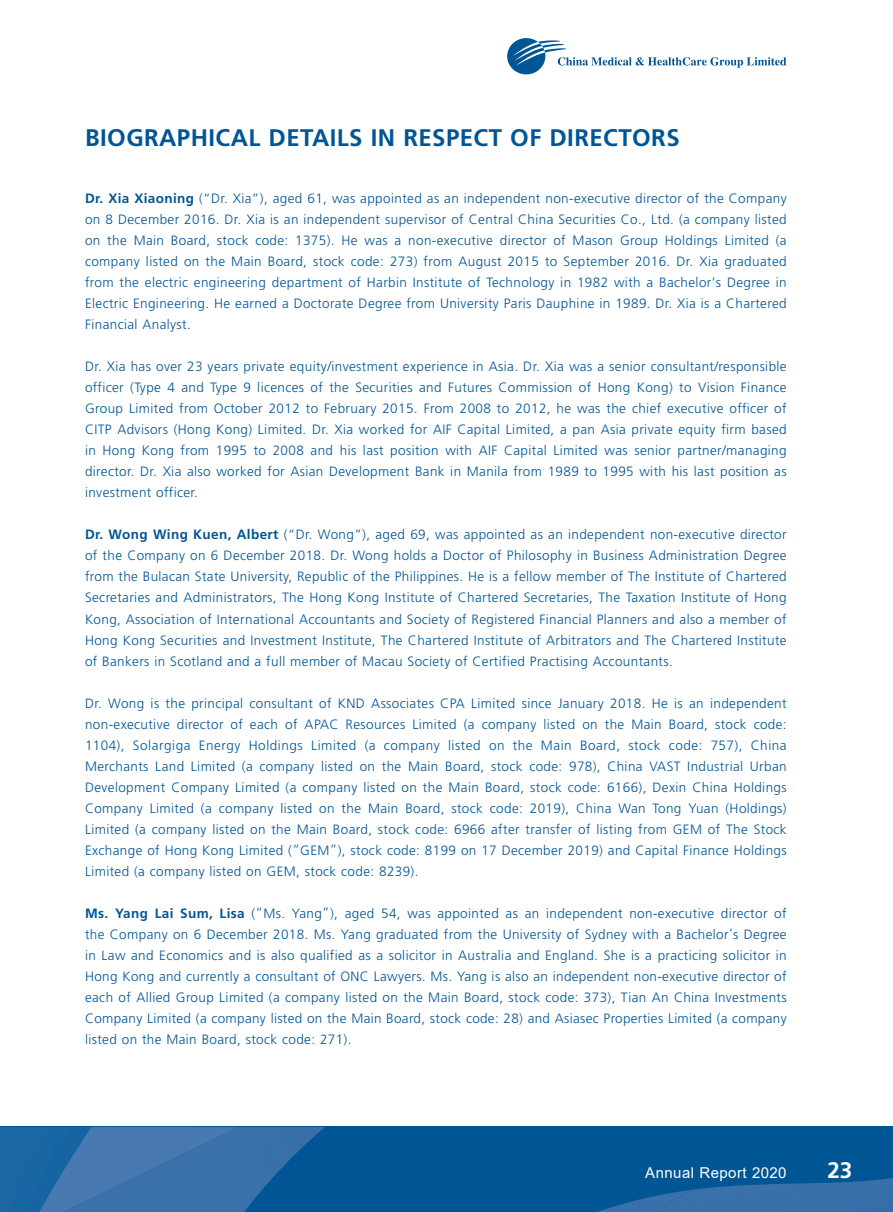
<style>
.page{position:relative;width:893px;height:1212px;background:#fff}
.page>*{position:absolute;margin:0;border:0;box-sizing:border-box;transform-origin:0 0}
.t1{font:700 24px "Frutiger LT Std";letter-spacing:.02em;color:#005595}
.t2{font:700 22.5px "Frutiger LT Std";color:#fff}
.t3{font:15px "Arial";letter-spacing:.03em;color:#fff}
.t4{font:300 13.5px/21px "Frutiger LT Std";letter-spacing:.03em;color:#005595;text-align:justify}
.s1{font-weight:700}
</style>
<div class="page">
<div style="left:0;top:1127px;width:28px;height:85px;background:#1a67a3"></div>
<img style="left:28px;top:1127px;width:297px;height:85px">
<img style="left:31px;top:1127px;width:207px;height:85px">
<div style="left:341px;top:1127px;width:350px;height:85px;background:#005595"></div>
<img style="left:555px;top:1190px;width:68px;height:22px">
<div style="left:691px;top:1127px;width:202px;height:47px;background:#005595"></div>
<img style="left:623px;top:1174px;width:270px;height:38px">
<svg style="left:507px;top:38px;width:279px;height:37px"></svg>
<h1 class="t1" style="left:85px;top:128px;width:596px">BIOGRAPHICAL DETAILS IN RESPECT OF DIRECTORS</h1>
<p class="t4" style="left:85px;top:189px;width:703px"><span class="s1">Dr. Xia Xiaoning</span> (“Dr. Xia”), aged 61, was appointed as an independent non-executive director of the Company on 8 December 2016. Dr. Xia is an independent supervisor of Central China Securities Co., Ltd. (a company listed on the Main Board, stock code: 1375). He was a non-executive director of Mason Group Holdings Limited (a company listed on the Main Board, stock code: 273) from August 2015 to September 2016. Dr. Xia graduated from the electric engineering department of Harbin Institute of Technology in 1982 with a Bachelor’s Degree in Electric Engineering. He earned a Doctorate Degree from University Paris Dauphine in 1989. Dr. Xia is a Chartered Financial Analyst.</p>
<p class="t4" style="left:85px;top:357px;width:703px">Dr. Xia has over 23 years private equity/investment experience in Asia. Dr. Xia was a senior consultant/responsible officer (Type 4 and Type 9 licences of the Securities and Futures Commission of Hong Kong) to Vision Finance Group Limited from October 2012 to February 2015. From 2008 to 2012, he was the chief executive officer of CITP Advisors (Hong Kong) Limited. Dr. Xia worked for AIF Capital Limited, a pan Asia private equity firm based in Hong Kong from 1995 to 2008 and his last position with AIF Capital Limited was senior partner/managing director. Dr. Xia also worked for Asian Development Bank in Manila from 1989 to 1995 with his last position as investment officer.</p>
<p class="t4" style="left:85px;top:525px;width:703px"><span class="s1">Dr. Wong Wing Kuen, Albert</span> (“Dr. Wong”), aged 69, was appointed as an independent non-executive director of the Company on 6 December 2018. Dr. Wong holds a Doctor of Philosophy in Business Administration Degree from the Bulacan State University, Republic of the Philippines. He is a fellow member of The Institute of Chartered Secretaries and Administrators, The Hong Kong Institute of Chartered Secretaries, The Taxation Institute of Hong Kong, Association of International Accountants and Society of Registered Financial Planners and also a member of Hong Kong Securities and Investment Institute, The Chartered Institute of Arbitrators and The Chartered Institute of Bankers in Scotland and a full member of Macau Society of Certified Practising Accountants.</p>
<p class="t4" style="left:85px;top:693px;width:703px">Dr. Wong is the principal consultant of KND Associates CPA Limited since January 2018. He is an independent non-executive director of each of APAC Resources Limited (a company listed on the Main Board, stock code:<br>1104), Solargiga Energy Holdings Limited (a company listed on the Main Board, stock code: 757), China Merchants Land Limited (a company listed on the Main Board, stock code: 978), China VAST Industrial Urban Development Company Limited (a company listed on the Main Board, stock code: 6166), Dexin China Holdings Company Limited (a company listed on the Main Board, stock code: 2019), China Wan Tong Yuan (Holdings)<br>Limited (a company listed on the Main Board, stock code: 6966 after transfer of listing from GEM of The Stock Exchange of Hong Kong Limited (“GEM”), stock code: 8199 on 17 December 2019) and Capital Finance Holdings Limited (a company listed on GEM, stock code: 8239).</p>
<p class="t4" style="left:85px;top:903px;width:703px"><span class="s1">Ms. Yang Lai Sum, Lisa</span> (“Ms. Yang”), aged 54, was appointed as an independent non-executive director of the Company on 6 December 2018. Ms. Yang graduated from the University of Sydney with a Bachelor’s Degree in Law and Economics and is also qualified as a solicitor in Australia and England. She is a practicing solicitor in Hong Kong and currently a consultant of ONC Lawyers. Ms. Yang is also an independent non-executive director of each of Allied Group Limited (a company listed on the Main Board, stock code: 373), Tian An China Investments Company Limited (a company listed on the Main Board, stock code: 28) and Asiasec Properties Limited (a company listed on the Main Board, stock code: 271).</p>
<p class="t3" style="left:645px;top:1164px;width:143px">Annual Report 2020</p>
<h2 class="t2" style="left:827px;top:1161px;width:27px">23</h2>
</div>
